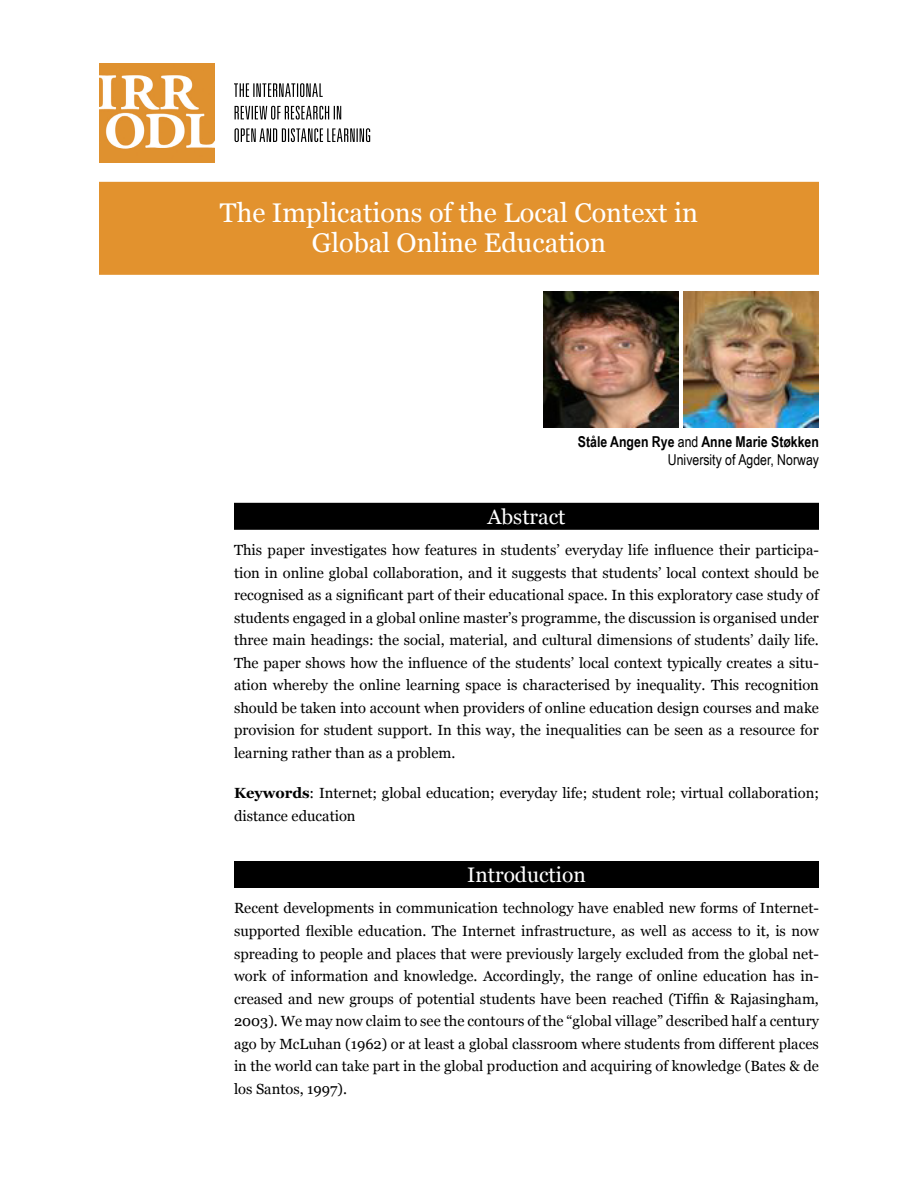
<style>
.page{position:relative;width:918px;height:1188px;background:#fff}
.page>*{position:absolute;margin:0;border:0;box-sizing:border-box;transform-origin:0 0}
.t1{font:27px/30px "Georgia";color:#fff;text-align:center}
.t2{font:21px "Georgia";color:#fff}
.t3{font:700 15px/18px "Arial Narrow";color:#000;text-align:right}
.t4{font:14.7px/22.5px "Georgia";color:#000;text-align:justify}
.s1{font-weight:400}
.s2{font-weight:700}
</style>
<div class="page">
<img style="left:99px;top:63px;width:116px;height:99px">
<svg style="left:235px;top:128px;width:135px;height:14px"></svg>
<svg style="left:235px;top:106px;width:106px;height:14px"></svg>
<svg style="left:234px;top:83px;width:89px;height:14px"></svg>
<div style="left:99px;top:182px;width:720px;height:63px;background:#e2922e"></div>
<div style="left:99px;top:212px;width:720px;height:63px;background:#e2922e"></div>
<div style="left:234px;top:503px;width:585px;height:27px;background:#000"></div>
<div style="left:234px;top:861px;width:585px;height:27px;background:#000"></div>
<img style="left:684px;top:292px;width:135px;height:135px">
<img style="left:544px;top:292px;width:135px;height:135px">
<h1 class="t1" style="left:220px;top:198px;width:480px">The Implications of the Local Context in<br>Global Online Education</h1>
<p class="t3" style="left:578px;top:432px;width:243px">Ståle Angen Rye <span class="s1">and</span> Anne Marie Støkken<br><span class="s1">University of Agder, Norway</span></p>
<h2 class="t2" style="left:487px;top:505px;width:80px">Abstract</h2>
<p class="t4" style="left:234px;top:539px;width:587px">This paper investigates how features in students’ everyday life influence their participa&shy;tion in online global collaboration, and it suggests that students’ local context should be recognised as a significant part of their educational space. In this exploratory case study of students engaged in a global online master’s programme, the discussion is organised under three main headings: the social, material, and cultural dimensions of students’ daily life.<br>The paper shows how the influence of the students’ local context typically creates a situ&shy;ation whereby the online learning space is characterised by inequality. This recognition should be taken into account when providers of online education design courses and make provision for student support. In this way, the inequalities can be seen as a resource for learning rather than as a problem.</p>
<p class="t4" style="left:234px;top:782px;width:586px"><span class="s2">Keywords</span>: Internet; global education; everyday life; student role; virtual collaboration; distance education</p>
<h2 class="t2" style="left:467px;top:863px;width:120px">Introduction</h2>
<p class="t4" style="left:234px;top:897px;width:587px">Recent developments in communication technology have enabled new forms of Internet&shy;supported flexible education. The Internet infrastructure, as well as access to it, is now spreading to people and places that were previously largely excluded from the global net&shy;work of information and knowledge. Accordingly, the range of online education has in&shy;creased and new groups of potential students have been reached (Tiffin &amp; Rajasingham, 2003). We may now claim to see the contours of the “global village” described half a century ago by McLuhan (1962) or at least a global classroom where students from different places in the world can take part in the global production and acquiring of knowledge (Bates &amp; de los Santos, 1997).</p>
</div>
